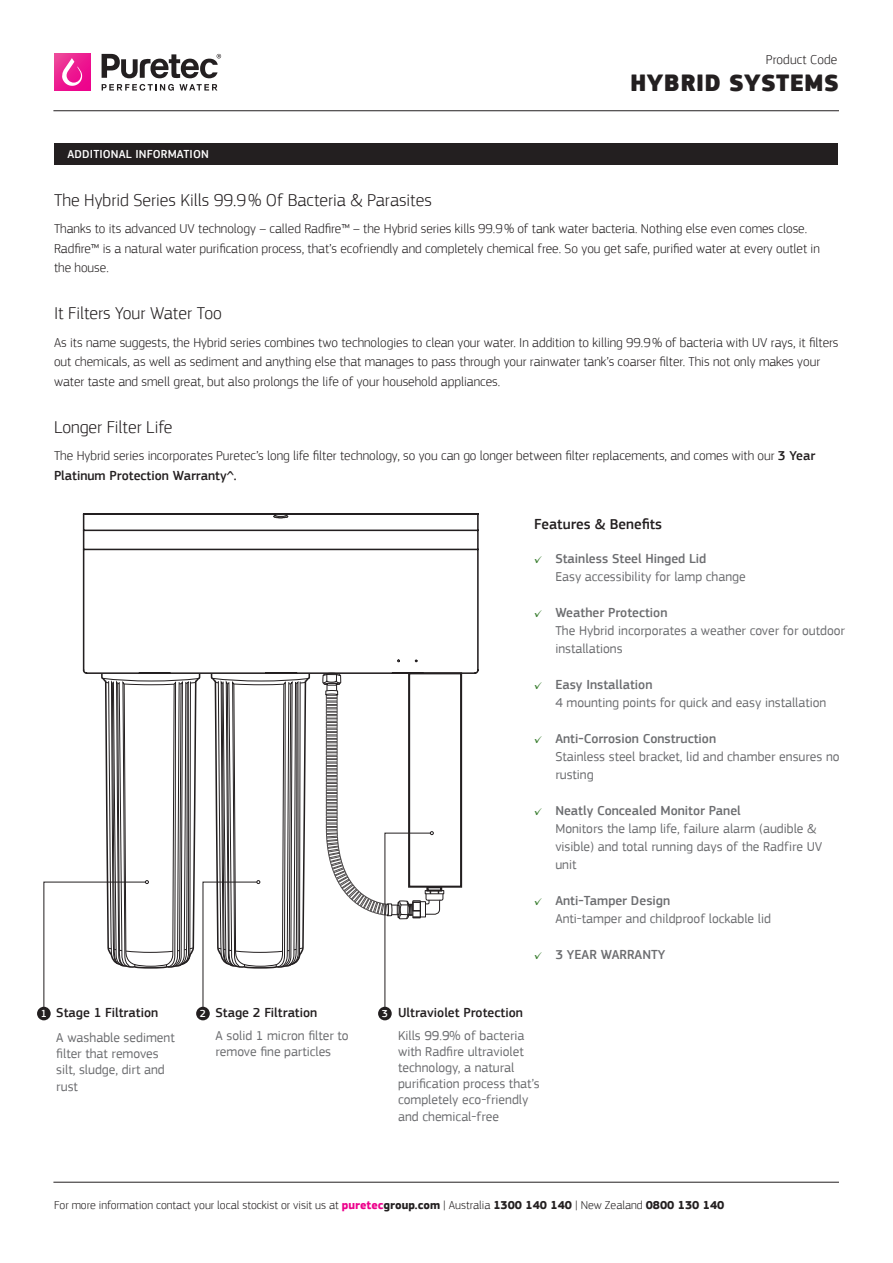
<style>
.page{position:relative;width:893px;height:1263px;background:#fff}
.page>*{position:absolute;margin:0;border:0;box-sizing:border-box;transform-origin:0 0}
.t1{font:900 24.45px "PF Square Sans Pro";letter-spacing:.01em;color:#231f20}
.Paragraph_Style_3{font:300 18px "PF Square Sans Pro";color:#231f20}
.t2{font:500 15px "PF Square Sans Pro";color:#231f20}
.Paragraph_Style_3-2{font:300 13.5px/19.5px "PF Square Sans Pro";color:#231f20}
.text{font:13.5px/16.2px "PF Square Sans Pro";color:#6c6d70}
.text-2{font:500 13.5px "PF Square Sans Pro";color:#6c6d70}
.t3{font:500 13.5px "PF Square Sans Pro";color:#231f20}
.t4{font:300 12px "PF Square Sans Pro";color:#231f20}
.t5{font:500 12px "PF Square Sans Pro";letter-spacing:.01em;color:#fff}
.t6{font:500 10.65px "PF Square Sans Pro";color:#fff}
.s1{font-weight:500}
.s2{font-weight:900;font-size:10.2px;color:#357b2b}
.s3{font-weight:700;color:#ed028c}
.s4{font-weight:700}
</style>
<div class="page">
<div style="left:408px;top:672px;width:54px;height:216px;border:2px solid #231f20"></div>
<div style="left:425px;top:890px;width:19px;height:4px;border:1px solid #231f20"></div>
<svg style="left:82px;top:513px;width:397px;height:162px"></svg>
<svg style="left:273px;top:514px;width:15px;height:4px"></svg>
<hr style="left:53px;top:1182px;width:786px;height:1px;background:#231f20">
<div style="left:54px;top:143px;width:783px;height:21px;background:#231f20"></div>
<div style="left:37px;top:1007px;width:14px;height:13px;background:#231f20;border-radius:50%"></div>
<svg style="left:43px;top:672px;width:268px;height:343px"></svg>
<div style="left:196px;top:1007px;width:14px;height:13px;background:#231f20;border-radius:50%"></div>
<svg style="left:322px;top:633px;width:121px;height:378px"></svg>
<div style="left:378px;top:1007px;width:14px;height:13px;background:#231f20;border-radius:50%"></div>
<svg style="left:54px;top:54px;width:37px;height:37px"></svg>
<svg style="left:62px;top:58px;width:20px;height:28px"></svg>
<svg style="left:102px;top:54px;width:119px;height:37px"></svg>
<hr style="left:53px;top:110px;width:786px;height:1px;background:#231f20">
<p class="Paragraph_Style_3-2" style="left:766px;top:50px;width:73px">Product Code</p>
<p class="t5" style="left:68px;top:147px;width:143px">ADDITIONAL INFORMATION</p>
<p class="t1" style="left:630px;top:67px;width:210px">HYBRID SYSTEMS</p>
<p class="Paragraph_Style_3" style="left:54px;top:189px;width:379px">The Hybrid Series Kills 99.9 % Of Bacteria &amp; Parasites</p>
<p class="Paragraph_Style_3-2" style="left:54px;top:219px;width:767px">Thanks to its advanced UV technology – called Radfire™ – the Hybrid series kills 99.9 % of tank water bacteria. Nothing else even comes close.<br>Radfire™ is a natural water purification process, that’s ecofriendly and completely chemical free. So you get safe, purified water at every outlet in the house.</p>
<p class="Paragraph_Style_3" style="left:54px;top:303px;width:169px">It Filters Your Water Too</p>
<p class="Paragraph_Style_3-2" style="left:54px;top:332px;width:786px">As its name suggests, the Hybrid series combines two technologies to clean your water. In addition to killing 99.9 % of bacteria with UV rays, it filters out chemicals, as well as sediment and anything else that manages to pass through your rainwater tank’s coarser filter. This not only makes your water taste and smell great, but also prolongs the life of your household appliances.</p>
<p class="Paragraph_Style_3" style="left:54px;top:416px;width:120px">Longer Filter Life</p>
<p class="Paragraph_Style_3-2" style="left:54px;top:446px;width:763px">The Hybrid series incorporates Puretec’s long life filter technology, so you can go longer between filter replacements, and comes with our <span class="s1">3 Year<br>Platinum Protection Warranty^.</span></p>
<p class="t2" style="left:534px;top:516px;width:130px">Features &amp; Benefits</p>
<p class="text-2" style="left:534px;top:551px;width:174px"><span class="s2">✓</span> Stainless Steel Hinged Lid</p>
<p class="text" style="left:555px;top:568px;width:192px">Easy accessibility for lamp change</p>
<p class="text-2" style="left:534px;top:605px;width:135px"><span class="s2">✓</span> Weather Protection</p>
<p class="text" style="left:555px;top:622px;width:291px;line-height:18px">The Hybrid incorporates a weather cover for outdoor installations</p>
<p class="text-2" style="left:534px;top:677px;width:120px"><span class="s2">✓</span> Easy Installation</p>
<p class="text" style="left:555px;top:694px;width:272px">4 mounting points for quick and easy installation</p>
<p class="text-2" style="left:534px;top:731px;width:184px"><span class="s2">✓</span> Anti-Corrosion Construction</p>
<p class="text" style="left:555px;top:748px;width:286px;line-height:18px">Stainless steel bracket, lid and chamber ensures no rusting</p>
<p class="text-2" style="left:534px;top:803px;width:208px"><span class="s2">✓</span> Neatly Concealed Monitor Panel</p>
<p class="text" style="left:555px;top:820px;width:269px;line-height:18px">Monitors the lamp life, failure alarm (audible &amp; visible) and total running days of the Radfire UV unit</p>
<p class="text-2" style="left:534px;top:893px;width:138px"><span class="s2">✓</span> Anti-Tamper Design</p>
<p class="text" style="left:555px;top:910px;width:217px">Anti-tamper and childproof lockable lid</p>
<p class="text-2" style="left:534px;top:947px;width:133px"><span class="s2">✓</span> 3 YEAR WARRANTY</p>
<p class="t3" style="left:56px;top:1005px;width:103px">Stage 1 Filtration</p>
<p class="t3" style="left:215px;top:1005px;width:103px">Stage 2 Filtration</p>
<p class="text" style="left:215px;top:1028px;width:135px">A solid 1 micron filter to remove fine particles</p>
<p class="t6" style="left:41px;top:1007px;width:8px">1</p>
<p class="t6" style="left:200px;top:1007px;width:8px">2</p>
<p class="t6" style="left:382px;top:1007px;width:8px">3</p>
<p class="text" style="left:56px;top:1029px;width:120px">A washable sediment filter that removes silt, sludge, dirt and rust</p>
<p class="t3" style="left:398px;top:1005px;width:126px">Ultraviolet Protection</p>
<p class="text" style="left:398px;top:1027px;width:143px">Kills 99.9% of bacteria with Radfire ultraviolet technology, a natural purification process that’s completely eco-friendly and chemical-free</p>
<p class="t4" style="left:54px;top:1198px;width:672px">For more information contact your local stockist or visit us at <span class="s3">puretec</span><span class="s4">group.com</span> | Australia <span class="s4">1300 140 140</span> | New Zealand <span class="s4">0800 130 140</span></p>
</div>
